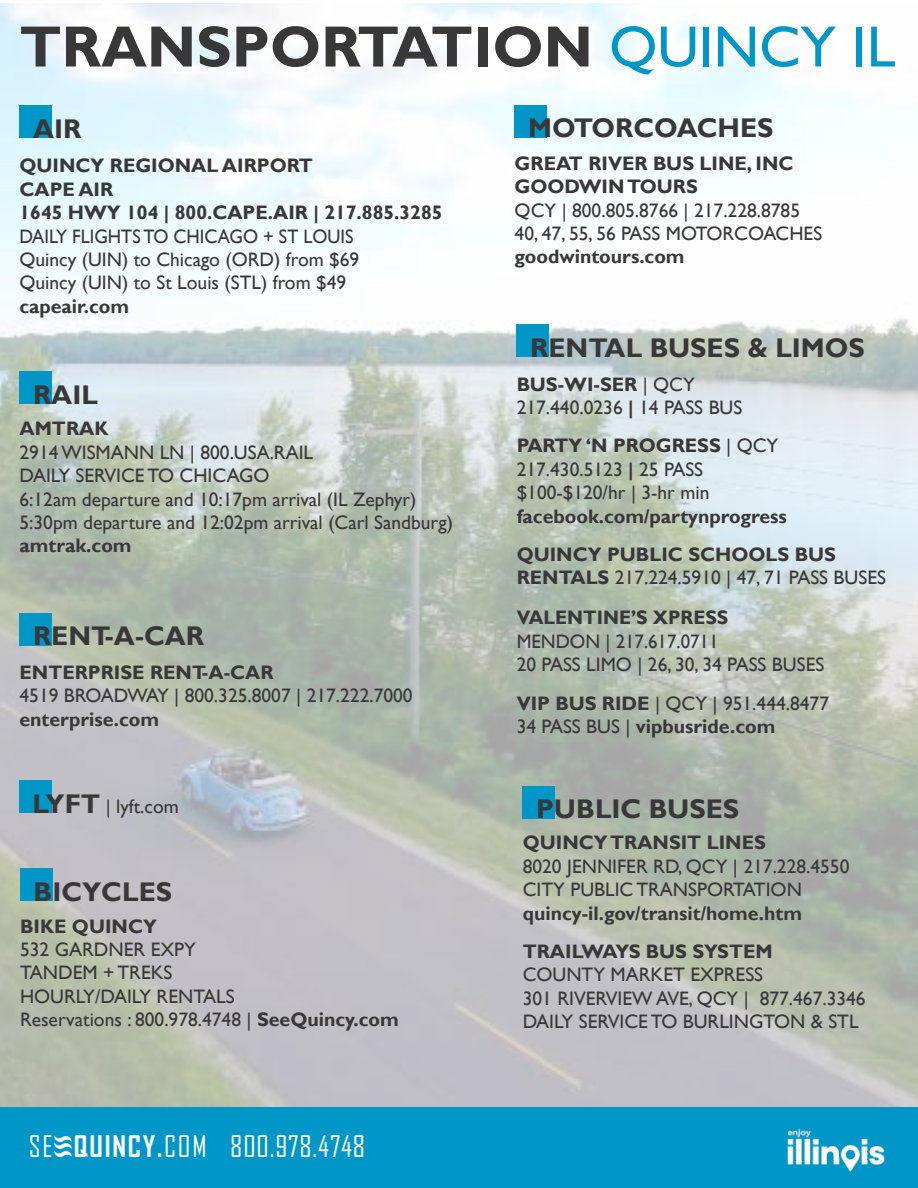
<style>
.page{position:relative;width:918px;height:1188px;background:#fff}
.page>*{position:absolute;margin:0;border:0;box-sizing:border-box;transform-origin:0 0}
.t1{font:700 58.5px "Gill Sans";color:#383839}
.t2{font:28.5px "Agency FB";letter-spacing:.03em;color:#fff}
.t3{font:700 27px "Gill Sans";color:#383839}
.t4{font:19.5px/23.4px "Gill Sans";color:#383839}
.t5{font:700 19.5px/23.4px "Gill Sans";color:#383839}
.t6{font:19.5px/23.4px "Gill Sans";color:#383839;scale:.94 1}
.s1{font-weight:400;color:#0097c8}
.s2{font-weight:700;font-size:27px}
.s3{font-weight:700}
</style>
<div class="page">
<img style="left:0;top:3px;width:918px;height:1104px">
<div style="left:20px;top:105px;width:32px;height:32px;background:#0097c8"></div>
<div style="left:20px;top:371px;width:32px;height:33px;background:#0097c8"></div>
<div style="left:20px;top:613px;width:32px;height:32px;background:#0097c8"></div>
<div style="left:515px;top:105px;width:32px;height:32px;background:#0097c8"></div>
<div style="left:19px;top:780px;width:32px;height:33px;background:#0097c8"></div>
<div style="left:517px;top:324px;width:32px;height:33px;background:#0097c8"></div>
<div style="left:523px;top:786px;width:32px;height:32px;background:#0097c8"></div>
<div style="left:20px;top:868px;width:32px;height:33px;background:#0097c8"></div>
<div style="left:0;top:1107px;width:918px;height:81px;background:#0097c8"></div>
<img style="left:787px;top:1128px;width:98px;height:44px">
<h1 class="t1" style="left:20px;top:12px;width:877px">TRANSPORTATION <span class="s1">QUINCY IL</span></h1>
<h3 class="t3" style="left:33px;top:112px;width:50px">AIR</h3>
<p class="t5" style="left:20px;top:155px;width:425px">QUINCY REGIONAL AIRPORT<br>CAPE AIR<br>1645 HWY 104 | 800.CAPE.AIR | 217.885.3285</p>
<p class="t6" style="left:20px;top:225px;width:363px">DAILY FLIGHTS TO CHICAGO + ST LOUIS<br>Quincy (UIN) to Chicago (ORD) from $69<br>Quincy (UIN) to St Louis (STL) from $49</p>
<p class="t5" style="left:20px;top:295px;width:111px">capeair.com</p>
<h3 class="t3" style="left:33px;top:378px;width:66px">RAIL</h3>
<p class="t5" style="left:20px;top:418px;width:90px">AMTRAK</p>
<p class="t4" style="left:20px;top:441px;width:435px">2914 WISMANN LN | 800.USA.RAIL<br>DAILY SERVICE TO CHICAGO<br>6:12am departure and 10:17pm arrival (IL Zephyr)<br>5:30pm departure and 12:02pm arrival (Carl Sandburg)</p>
<p class="t5" style="left:20px;top:535px;width:114px">amtrak.com</p>
<h3 class="t3" style="left:33px;top:620px;width:173px">RENT-A-CAR</h3>
<p class="t5" style="left:20px;top:661px;width:256px">ENTERPRISE RENT-A-CAR</p>
<p class="t4" style="left:20px;top:684px;width:395px">4519 BROADWAY | 800.325.8007 | 217.222.7000</p>
<p class="t5" style="left:20px;top:708px;width:141px">enterprise.com</p>
<p class="t4" style="left:32px;top:795px;width:148px"><span class="s2">LYFT</span> | lyft.com</p>
<h3 class="t3" style="left:34px;top:876px;width:140px">BICYCLES</h3>
<p class="t5" style="left:20px;top:915px;width:138px">BIKE QUINCY</p>
<p class="t4" style="left:20px;top:938px;width:380px">532 GARDNER EXPY<br>TANDEM + TREKS<br>HOURLY/DAILY RENTALS<br>Reservations : 800.978.4748 | <span class="s3">SeeQuincy.com</span></p>
<h2 class="t2" style="left:29px;top:1129px;width:338px">SE <span class="s3">QUINCY.</span>COM 800.978.4748</h2>
<h3 class="t3" style="left:528px;top:112px;width:247px">MOTORCOACHES</h3>
<p class="t5" style="left:515px;top:152px;width:281px">GREAT RIVER BUS LINE, INC<br>GOODWIN TOURS</p>
<p class="t4" style="left:515px;top:199px;width:309px">QCY | 800.805.8766 | 217.228.8785<br>40, 47, 55, 56 PASS MOTORCOACHES</p>
<p class="t5" style="left:515px;top:246px;width:172px">goodwintours.com</p>
<h3 class="t3" style="left:530px;top:331px;width:336px">RENTAL BUSES &amp; LIMOS</h3>
<p class="t4" style="left:517px;top:373px;width:227px"><span class="s3">BUS-WI-SER</span> | QCY<br>217.440.0236 <span class="s3">|</span> 14 PASS BUS</p>
<p class="t4" style="left:517px;top:435px;width:263px"><span class="s3">PARTY ‘N PROGRESS</span> | QCY<br>217.430.5123 <span class="s3">|</span> 25 PASS $100-$120/hr | 3-hr min</p>
<p class="t5" style="left:517px;top:497px;width:321px;line-height:38.4px">facebook.com/partynprogress<br>QUINCY PUBLIC SCHOOLS BUS</p>
<p class="t4" style="left:517px;top:558px;width:371px;line-height:39.9px"><span class="s3">RENTALS</span> 217.224.5910 | 47, 71 PASS BUSES<br><span class="s3">VALENTINE’S XPRESS</span></p>
<p class="t4" style="left:517px;top:630px;width:309px">MENDON | 217.617.0711<br>20 PASS LIMO | 26, 30, 34 PASS BUSES</p>
<p class="t4" style="left:517px;top:692px;width:314px"><span class="s3">VIP BUS RIDE</span> | QCY | 951.444.8477<br>34 PASS BUS | <span class="s3">vipbusride.com</span></p>
<h3 class="t3" style="left:536px;top:793px;width:204px">PUBLIC BUSES</h3>
<p class="t5" style="left:523px;top:832px;width:245px">QUINCY TRANSIT LINES</p>
<p class="t4" style="left:523px;top:855px;width:328px">8020 JENNIFER RD, QCY | 217.228.4550<br>CITY PUBLIC TRANSPORTATION</p>
<p class="t5" style="left:523px;top:894px;width:281px;line-height:38.4px">quincy-il.gov/transit/home.htm<br>TRAILWAYS BUS SYSTEM</p>
<p class="t4" style="left:523px;top:964px;width:344px">COUNTY MARKET EXPRESS<br>301 RIVERVIEW AVE, QCY | 877.467.3346<br>DAILY SERVICE TO BURLINGTON &amp; STL</p>
</div>
